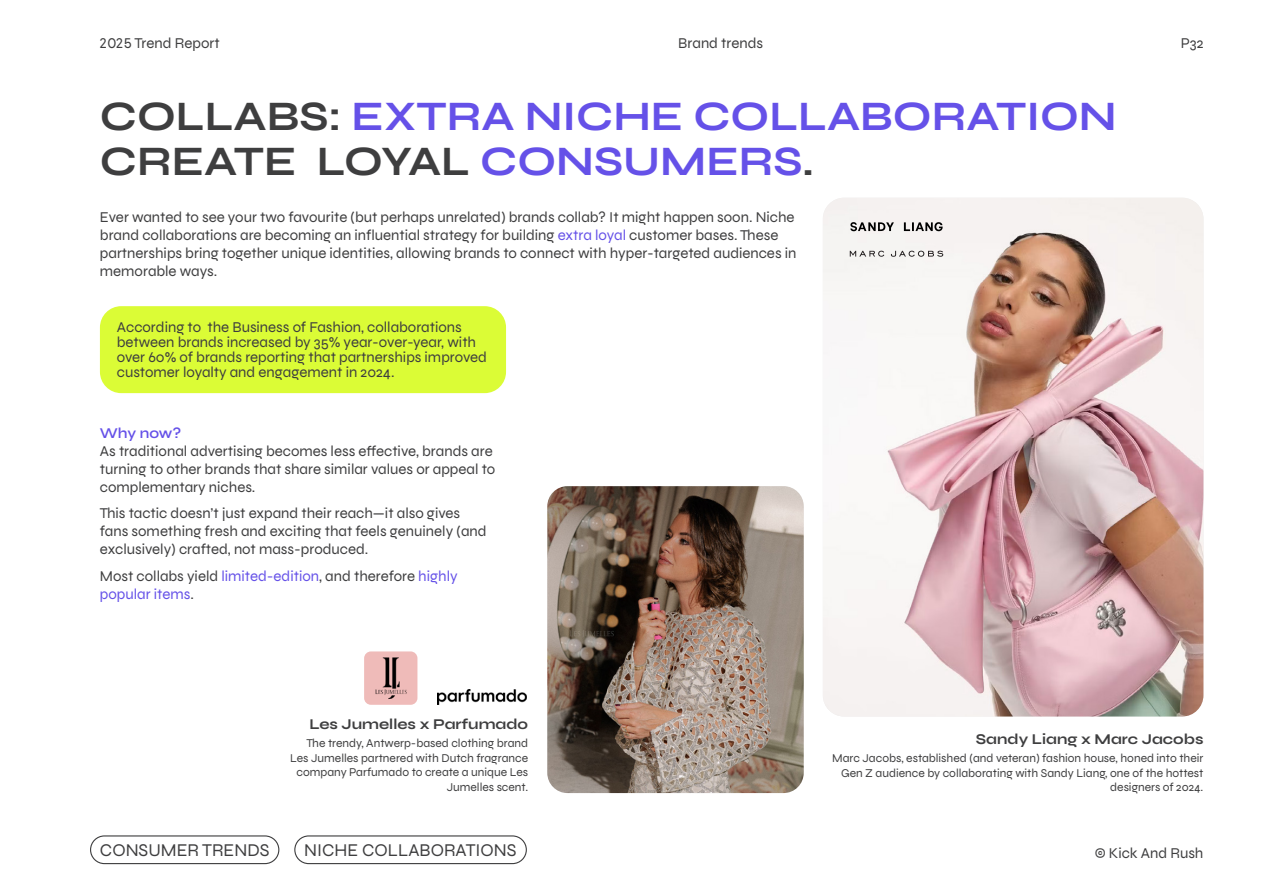
<style>
.page{position:relative;width:1263px;height:893px;background:#fff}
.page>*{position:absolute;margin:0;border:0;box-sizing:border-box;transform-origin:0 0}
.t1{font:700 42px/45px "Syne";color:#6551e8}
.t2{font:18px "Syne";color:#3e3e3f}
.t3{font:15px/18px "Syne";color:#3e3e3f}
.t4{font:15px/18px "Syne";color:#6551e8}
.t5{font:700 15px "Syne";color:#3e3e3f}
.t6{font:600 15px "Syne";letter-spacing:-.01em;color:#6551e8}
.t7{font:12px/14.4px "Syne";color:#3e3e3f;text-align:right}
.s1{color:#3e3e3f}
.s2{color:#6551e8}
</style>
<div class="page">
<div style="left:90px;top:835px;width:189px;height:29px;border:1px solid #3e3e3f;border-radius:14px"></div>
<div style="left:294px;top:835px;width:233px;height:29px;border:1px solid #3e3e3f;border-radius:14px"></div>
<img style="left:823px;top:198px;width:380px;height:518px">
<img style="left:547px;top:486px;width:257px;height:307px">
<div style="left:100px;top:306px;width:406px;height:87px;background:#dbfc36;border-radius:21px"></div>
<img style="left:364px;top:651px;width:53px;height:54px">
<svg style="left:850px;top:222px;width:93px;height:9px"></svg>
<svg style="left:850px;top:251px;width:93px;height:6px"></svg>
<img style="left:438px;top:689px;width:89px;height:16px">
<p class="t3" style="left:100px;top:34px;width:121px">2025 Trend Report</p>
<p class="t3" style="left:678px;top:34px;width:86px">Brand trends</p>
<p class="t3" style="left:1181px;top:34px;width:24px">P32</p>
<p class="t1" style="left:100px;top:93px;width:1018px"><span class="s1">COLLABS:</span> EXTRA NICHE COLLABORATION<br><span class="s1">CREATE LOYAL</span> CONSUMERS<span class="s1">.</span></p>
<p class="t3" style="left:100px;top:208px;width:698px">Ever wanted to see your two favourite (but perhaps unrelated) brands collab? It might happen soon. Niche brand collaborations are becoming an influential strategy for building <span class="s2">extra loyal</span> customer bases. These partnerships bring together unique identities, allowing brands to connect with hyper-targeted audiences in memorable ways.</p>
<p class="t3" style="left:117px;top:319px;width:372px;line-height:15px">According to the Business of Fashion, collaborations between brands increased by 35% year-over-year, with over 60% of brands reporting that partnerships improved customer loyalty and engagement in 2024.</p>
<p class="t6" style="left:100px;top:424px;width:83px">Why now?</p>
<p class="t3" style="left:100px;top:442px;width:397px">As traditional advertising becomes less effective, brands are turning to other brands that share similar values or appeal to complementary niches.</p>
<p class="t3" style="left:100px;top:504px;width:388px">This tactic doesn’t just expand their reach—it also gives fans something fresh and exciting that feels genuinely (and exclusively) crafted, not mass-produced.</p>
<p class="t4" style="left:100px;top:567px;width:359px"><span class="s1">Most collabs yield</span> limited-edition<span class="s1">, and therefore</span> highly popular items<span class="s1">.</span></p>
<p class="t5" style="left:309px;top:714px;width:220px">Les Jumelles x Parfumado</p>
<p class="t7" style="left:290px;top:736px;width:239px">The trendy, Antwerp-based clothing brand Les Jumelles partnered with Dutch fragrance company Parfumado to create a unique Les Jumelles scent.</p>
<p class="t2" style="left:100px;top:838px;width:171px">CONSUMER TRENDS</p>
<p class="t2" style="left:304px;top:838px;width:214px">NICHE COLLABORATIONS</p>
<p class="t5" style="left:976px;top:729px;width:229px">Sandy Liang x Marc Jacobs</p>
<p class="t7" style="left:832px;top:751px;width:373px">Marc Jacobs, established (and veteran) fashion house, honed into their<br>Gen Z audience by collaborating with Sandy Liang, one of the hottest designers of 2024.</p>
<p class="t3" style="left:1095px;top:844px;width:110px">© Kick And Rush</p>
</div>
